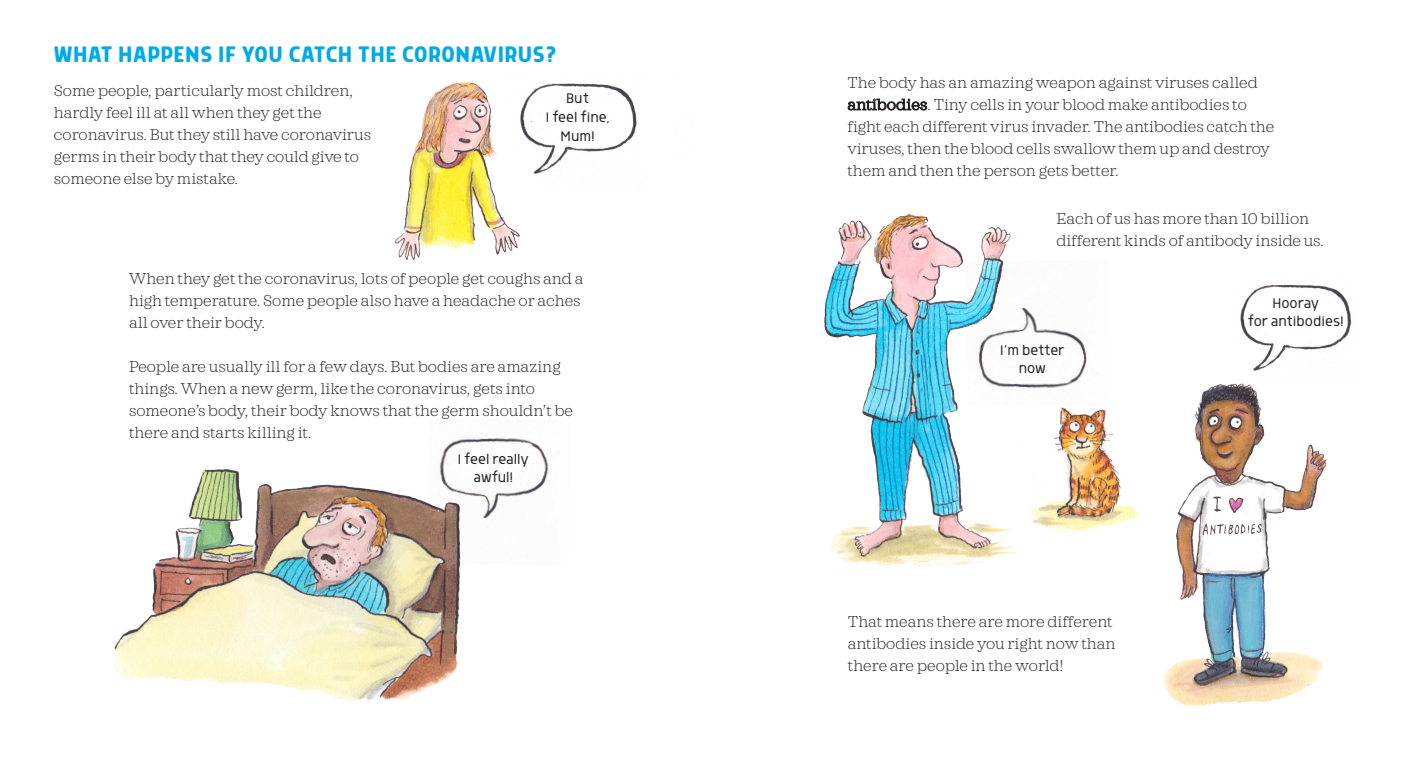
<style>
.page{position:relative;width:1418px;height:780px;background:#fff}
.page>*{position:absolute;margin:0;border:0;box-sizing:border-box;transform-origin:0 0}
.t1{font:500 26px "Morl";letter-spacing:.02em;color:#00abe5}
.t2{font:200 16px/22px "Sagona";color:#231f20}
.t3{font:300 16px/18px "Morl Sans";color:#231f20;text-align:center}
.s1{font-weight:300}
</style>
<div class="page">
<img style="left:113px;top:469px;width:347px;height:232px">
<img style="left:824px;top:213px;width:197px;height:353px">
<img style="left:1163px;top:391px;width:164px;height:315px">
<img style="left:395px;top:81px;width:125px;height:179px">
<img style="left:1031px;top:407px;width:108px;height:130px">
<img style="left:427px;top:438px;width:122px;height:127px">
<img style="left:965px;top:259px;width:132px;height:148px">
<img style="left:1205px;top:284px;width:147px;height:122px">
<img style="left:483px;top:81px;width:154px;height:130px">
<p class="t1" style="left:54px;top:40px;width:504px">WHAT HAPPENS IF YOU CATCH THE CORONAVIRUS?</p>
<p class="t2" style="left:54px;top:80px;width:319px">Some people, particularly most children, hardly feel ill at all when they get the coronavirus. But they still have coronavirus germs in their body that they could give to someone else by mistake.</p>
<p class="t3" style="left:546px;top:88px;width:65px;line-height:19px">But<br>I feel f¡ne,</p>
<p class="t3" style="left:560px;top:127px;width:36px">Mum!</p>
<p class="t2" style="left:129px;top:267px;width:456px">When they get the coronavirus, lots of people get coughs and a high temperature. Some people also have a headache or aches all over their body.</p>
<p class="t2" style="left:129px;top:355px;width:445px">People are usually ill for a few days. But bodies are amazing things. When a new germ, like the coronavirus, gets into someone’s body, their body knows that the germ shouldn’t be there and starts killing it.</p>
<p class="t3" style="left:458px;top:450px;width:72px">I feel really awful!</p>
<p class="t2" style="left:847px;top:72px;width:428px">The body has an amazing weapon against viruses called <span class="s1">antibodies</span>. Tiny cells in your blood make antibodies to fight each different virus invader. The antibodies catch the viruses, then the blood cells swallow them up and destroy them and then the person gets better.</p>
<p class="t2" style="left:1056px;top:208px;width:269px">Each of us has more than 10 billion different kinds of antibody inside us.</p>
<p class="t3" style="left:1000px;top:341px;width:66px">I’m better now</p>
<p class="t2" style="left:848px;top:610px;width:269px">That means there are more different antibodies inside you right now than there are people in the world!</p>
<p class="t3" style="left:1247px;top:294px;width:97px">Hooray<br>for ant¡bod¡es!</p>
</div>
